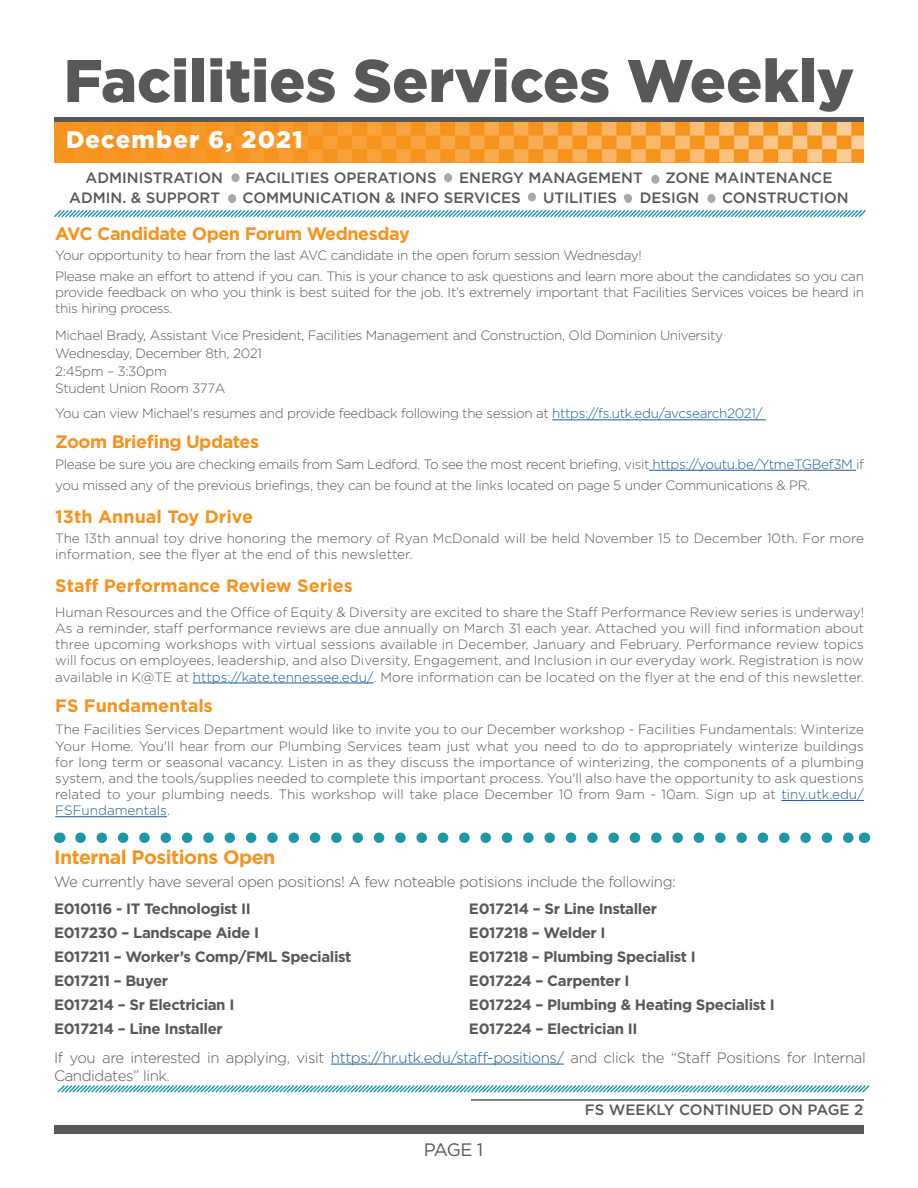
<style>
.page{position:relative;width:918px;height:1188px;background:#fff}
.page>*{position:absolute;margin:0;border:0;box-sizing:border-box;transform-origin:0 0}
.t1{font:900 60px "Gotham";color:#57585a}
.t2{font:900 24px "Gotham";letter-spacing:.05em;color:#fff}
.t3{font:700 19.5px "Gotham";letter-spacing:-.025em;color:#f7931d}
.t4{font:700 18px "Gotham";color:#f7931d}
.t5{font:700 18px "Gotham";letter-spacing:-.02em;color:#f7931d}
.t6{font:18px "Gotham";color:#57585a}
.t7{font:700 15px "Gotham";letter-spacing:-.025em;color:#57585a}
.t8{font:300 15px/18px "Gotham";letter-spacing:-.025em;color:#57585a}
.t9{font:500 15px "Gotham";color:#57585a}
.t10{font:300 13.5px/16.2px "Gotham";letter-spacing:-.025em;color:#57585a;text-align:justify}
.t11{font:300 13.5px/16.2px "Gotham";color:#57585a}
.s1{color:#175d9e}
</style>
<div class="page">
<div style="left:54px;top:117px;width:810px;height:6px;background:#57585a"></div>
<div style="left:54px;top:1125px;width:810px;height:9px;background:#57585a"></div>
<img style="left:54px;top:122px;width:810px;height:40px">
<div style="left:528px;top:193px;width:8px;height:9px;background:#a8a9ad;border-radius:50%"></div>
<div style="left:444px;top:173px;width:8px;height:9px;background:#a8a9ad;border-radius:50%"></div>
<div style="left:231px;top:173px;width:9px;height:9px;background:#a8a9ad;border-radius:50%"></div>
<div style="left:651px;top:175px;width:8px;height:9px;background:#a8a9ad;border-radius:50%"></div>
<svg style="left:53px;top:194px;width:813px;height:24px"></svg>
<hr style="left:552px;top:420px;width:214px;height:1px;background:#175d9e">
<hr style="left:649px;top:470px;width:207px;height:1px;background:#175d9e">
<hr style="left:193px;top:683px;width:181px;height:1px;background:#175d9e">
<hr style="left:781px;top:800px;width:83px;height:1px;background:#175d9e">
<hr style="left:55px;top:816px;width:112px;height:1px;background:#175d9e">
<hr style="left:471px;top:1099px;width:393px;height:2px;background:#57585a">
<svg style="left:57px;top:1085px;width:813px;height:8px"></svg>
<svg style="left:80px;top:832px;width:773px;height:11px"></svg>
<hr style="left:331px;top:1064px;width:233px;height:1px;background:#175d9e">
<p class="t1" style="left:64px;top:39px;width:792px">Facilities Services Weekly</p>
<p class="t2" style="left:66px;top:123px;width:238px">December 6, 2021</p>
<p class="t9" style="left:86px;top:168px;width:139px">ADMINISTRATION</p>
<p class="t9" style="left:246px;top:168px;width:193px">FACILITIES OPERATIONS</p>
<p class="t9" style="left:459px;top:168px;width:185px">ENERGY MANAGEMENT</p>
<p class="t9" style="left:665px;top:168px;width:169px">ZONE MAINTENANCE</p>
<p class="t9" style="left:69px;top:188px;width:152px">ADMIN. &amp; SUPPORT</p>
<p class="t9" style="left:243px;top:188px;width:280px">COMMUNICATION &amp; INFO SERVICES</p>
<p class="t9" style="left:543px;top:188px;width:75px">UTILITIES</p>
<p class="t9" style="left:640px;top:188px;width:61px">DESIGN</p>
<p class="t9" style="left:722px;top:188px;width:128px">CONSTRUCTION</p>
<p class="t5" style="left:55px;top:221px;width:356px">AVC Candidate Open Forum Wednesday</p>
<p class="t10" style="left:55px;top:247px;width:588px">Your opportunity to hear from the last AVC candidate in the open forum session Wednesday!</p>
<p class="t10" style="left:55px;top:268px;width:810px">Please make an effort to attend if you can. This is your chance to ask questions and learn more about the candidates so you can provide feedback on who you think is best suited for the job. It’s extremely important that Facilities Services voices be heard in this hiring process.</p>
<p class="t10" style="left:55px;top:327px;width:669px">Michael Brady, Assistant Vice President, Facilities Management and Construction, Old Dominion University</p>
<p class="t10" style="left:55px;top:345px;width:208px">Wednesday, December 8th, 2021</p>
<p class="t10" style="left:55px;top:362px;width:113px">2:45pm – 3:30pm</p>
<p class="t10" style="left:55px;top:380px;width:172px">Student Union Room 377A</p>
<p class="t10" style="left:55px;top:405px;width:709px">You can view Michael's resumes and provide feedback following the session at <span class="s1">https://fs.utk.edu/avcsearch2021/</span></p>
<p class="t5" style="left:55px;top:430px;width:205px">Zoom Briefing Updates</p>
<p class="t10" style="left:55px;top:453px;width:810px;line-height:21.6px">Please be sure you are checking emails from Sam Ledford. To see the most recent briefing, visit <span class="s1">https://youtu.be/YtmeTGBef3M</span> if you missed any of the previous briefings, they can be found at the links located on page 5 under Communications &amp; PR.</p>
<p class="t4" style="left:55px;top:504px;width:199px">13th Annual Toy Drive</p>
<p class="t11" style="left:55px;top:530px;width:810px">The 13th annual toy drive honoring the memory of Ryan McDonald will be held November 15 to December 10th. For more information, see the flyer at the end of this newsletter.</p>
<p class="t4" style="left:55px;top:573px;width:299px">Staff Performance Review Series</p>
<p class="t10" style="left:55px;top:604px;width:810px">Human Resources and the Office of Equity &amp; Diversity are excited to share the Staff Performance Review series is underway!<br>As a reminder, staff performance reviews are due annually on March 31 each year. Attached you will find information about three upcoming workshops with virtual sessions available in December, January and February. Performance review topics will focus on employees, leadership, and also Diversity, Engagement, and Inclusion in our everyday work. Registration is now available in K@TE at <span class="s1">https://kate.tennessee.edu/</span>. More information can be located on the flyer at the end of this newsletter.</p>
<p class="t4" style="left:55px;top:694px;width:159px">FS Fundamentals</p>
<p class="t10" style="left:55px;top:721px;width:810px">The Facilities Services Department would like to invite you to our December workshop - Facilities Fundamentals: Winterize Your Home. You'll hear from our Plumbing Services team just what you need to do to appropriately winterize buildings for long term or seasonal vacancy. Listen in as they discuss the importance of winterizing, the components of a plumbing system, and the tools/supplies needed to complete this important process. You'll also have the opportunity to ask questions related to your plumbing needs. This workshop will take place December 10 from 9am - 10am. Sign up at <span class="s1">tiny.utk.edu/ FSFundamentals</span>.</p>
<p class="t3" style="left:54px;top:844px;width:223px">Internal Positions Open</p>
<p class="t8" style="left:54px;top:872px;width:623px">We currently have several open positions! A few noteable potisions include the following:</p>
<p class="t7" style="left:54px;top:899px;width:198px">E010116 - IT Technologist II</p>
<p class="t7" style="left:54px;top:923px;width:207px">E017230 – Landscape Aide I</p>
<p class="t7" style="left:54px;top:947px;width:299px">E017211 – Worker’s Comp/FML Specialist</p>
<p class="t7" style="left:54px;top:971px;width:116px">E017211 – Buyer</p>
<p class="t7" style="left:54px;top:995px;width:182px">E017214 – Sr Electrician I</p>
<p class="t7" style="left:54px;top:1019px;width:170px">E017214 – Line Installer</p>
<p class="t7" style="left:469px;top:899px;width:190px">E017214 – Sr Line Installer</p>
<p class="t7" style="left:469px;top:923px;width:138px">E017218 – Welder I</p>
<p class="t7" style="left:469px;top:947px;width:228px">E017218 – Plumbing Specialist I</p>
<p class="t7" style="left:469px;top:971px;width:162px">E017224 – Carpenter I</p>
<p class="t7" style="left:469px;top:995px;width:307px">E017224 – Plumbing &amp; Heating Specialist I</p>
<p class="t7" style="left:469px;top:1019px;width:170px">E017224 – Electrician II</p>
<p class="t8" style="left:54px;top:1048px;width:813px">If you are interested in applying, visit <span class="s1">https://hr.utk.edu/staff-positions/</span> and click the “Staff Positions for Internal<br>Candidates” link.</p>
<p class="t6" style="left:424px;top:1138px;width:61px">PAGE 1</p>
<p class="t9" style="left:585px;top:1100px;width:280px">FS WEEKLY CONTINUED ON PAGE 2</p>
</div>
